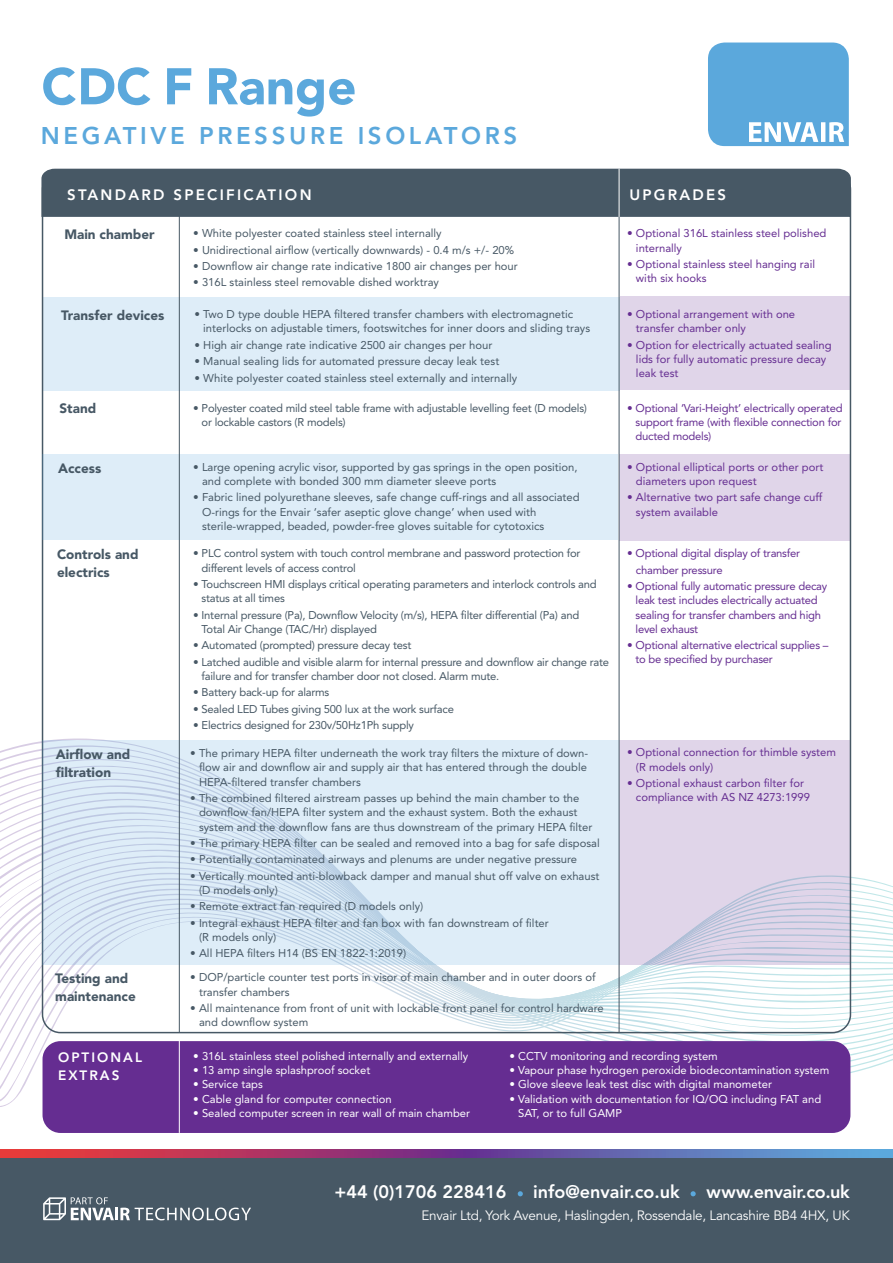
<style>
.page{position:relative;width:893px;height:1263px;background:#fff}
.page>*{position:absolute;margin:0;border:0;box-sizing:border-box;transform-origin:0 0}
.t1{font:900 51px "Avenir";color:#5ba8dc}
.t2{font:800 24px "Avenir";letter-spacing:.15em;color:#5ba8dc}
.t3{font:800 18px "Avenir";color:#fff}
.t4{font:800 18px "Avenir";letter-spacing:-.02em;color:#fff}
.t5{font:800 15px "Avenir";letter-spacing:.15em;color:#fff}
.t6{font:900 13.5px/18px "Avenir";color:#475865}
.t7{font:13.5px "Avenir";letter-spacing:-.02em;color:#fff}
.t8{font:800 13.5px "Avenir";letter-spacing:.15em;color:#fff}
.t9{font:11.25px/14.2px "Avenir";color:#475865}
.t10{font:11.25px/14.2px "Avenir";letter-spacing:-.02em;color:#475865}
.t11{font:11.25px/14.2px "Avenir";color:#652d91}
.t12{font:11.25px/14.2px "Avenir";color:#fff}
.t13{font:11.25px/14.2px "Avenir";letter-spacing:-.02em;color:#652d91}
</style>
<div class="page">
<svg style="left:0;top:850px;width:893px;height:257px"></svg>
<div style="left:43px;top:1041px;width:807px;height:92px;background:#652d91;border-radius:18px"></div>
<div style="left:43px;top:297px;width:577px;height:93px;background:#deedf8"></div>
<div style="left:620px;top:297px;width:230px;height:93px;background:#e0d5e9"></div>
<div style="left:619px;top:454px;width:231px;height:86px;background:#e0d5e9"></div>
<svg style="left:620px;top:740px;width:228px;height:225px;background:#dcd3e7"></svg>
<svg style="left:708px;top:43px;width:141px;height:103px;background:#68afde"></svg>
<div style="left:43px;top:454px;width:575px;height:86px;background:#deedf8"></div>
<svg style="left:41px;top:168px;width:811px;height:50px;background:#4f5f6c"></svg>
<svg style="left:43px;top:740px;width:576px;height:225px;background:#d9e8f4"></svg>
<hr style="left:179px;top:215px;width:1px;height:817px;background:#475865">
<hr style="left:619px;top:217px;width:1px;height:815px;background:#475865">
<hr style="left:619px;top:169px;width:1px;height:48px;background:#fff">
<hr style="left:179px;top:1041px;width:1px;height:92px;background:#fff">
<div style="left:0;top:1157px;width:893px;height:106px;background:#475865"></div>
<svg style="left:0;top:1149px;width:893px;height:9px;background:#8c538a"></svg>
<svg style="left:518px;top:1191px;width:5px;height:5px"></svg>
<svg style="left:691px;top:1191px;width:5px;height:5px"></svg>
<svg style="left:43px;top:1197px;width:208px;height:23px"></svg>
<p class="t1" style="left:41px;top:56px;width:317px">CDC F Range</p>
<p class="t2" style="left:41px;top:122px;width:478px">NEGATIVE PRESSURE ISOLATORS</p>
<p class="t5" style="left:67px;top:186px;width:246px">STANDARD SPECIFICATION</p>
<p class="t5" style="left:629px;top:186px;width:98px">UPGRADES</p>
<p class="t6" style="left:64px;top:225px;width:92px">Main chamber</p>
<p class="t9" style="left:193px;top:226px;width:250px">• White polyester coated stainless steel internally</p>
<p class="t9" style="left:193px;top:243px;width:322px">• Unidirectional airflow (vertically downwards) - 0.4 m/s +/- 20%</p>
<p class="t9" style="left:193px;top:259px;width:326px">• Downflow air change rate indicative 1800 air changes per hour</p>
<p class="t9" style="left:193px;top:275px;width:247px">• 316L stainless steel removable dished worktray</p>
<p class="t11" style="left:636px;top:226px;width:192px;text-indent:-9px">• Optional 316L stainless steel polished internally</p>
<p class="t11" style="left:636px;top:257px;width:181px;text-indent:-9px">• Optional stainless steel hanging rail with six hooks</p>
<p class="t6" style="left:61px;top:306px;width:105px">Transfer devices</p>
<p class="t9" style="left:203px;top:307px;width:388px;text-indent:-9px">• Two D type double HEPA filtered transfer chambers with electromagnetic interlocks on adjustable timers, footswitches for inner doors and sliding trays</p>
<p class="t9" style="left:195px;top:338px;width:299px">• High air change rate indicative 2500 air changes per hour</p>
<p class="t9" style="left:195px;top:354px;width:306px">• Manual sealing lids for automated pressure decay leak test</p>
<p class="t9" style="left:195px;top:370px;width:324px">• White polyester coated stainless steel externally and internally</p>
<p class="t11" style="left:636px;top:307px;width:161px;text-indent:-9px">• Optional arrangement with one transfer chamber only</p>
<p class="t11" style="left:636px;top:338px;width:197px;text-indent:-9px">• Option for electrically actuated sealing lids for fully automatic pressure decay leak test</p>
<p class="t6" style="left:60px;top:400px;width:38px">Stand</p>
<p class="t10" style="left:202px;top:401px;width:387px;text-indent:-8px">• Polyester coated mild steel table frame with adjustable levelling feet (D models) or lockable castors (R models)</p>
<p class="t11" style="left:635px;top:401px;width:209px;text-align:justify;text-indent:-8px">• Optional ‘Vari-Height’ electrically operated support frame (with flexible connection for ducted models)</p>
<p class="t6" style="left:58px;top:459px;width:45px">Access</p>
<p class="t9" style="left:202px;top:460px;width:377px;text-indent:-9px">• Large opening acrylic visor, supported by gas springs in the open position, and complete with bonded 300 mm diameter sleeve ports</p>
<p class="t9" style="left:202px;top:490px;width:379px;text-indent:-9px">• Fabric lined polyurethane sleeves, safe change cuff-rings and all associated<br>O-rings for the Envair ‘safer aseptic glove change’ when used with sterile-wrapped, beaded, powder-free gloves suitable for cytotoxics</p>
<p class="t11" style="left:636px;top:460px;width:189px;text-indent:-9px">• Optional elliptical ports or other port diameters upon request</p>
<p class="t11" style="left:636px;top:490px;width:188px;text-indent:-9px">• Alternative two part safe change cuff system available</p>
<p class="t6" style="left:57px;top:545px;width:83px">Controls and electrics</p>
<p class="t10" style="left:202px;top:546px;width:380px;text-indent:-8px">• PLC control system with touch control membrane and password protection for different levels of access control</p>
<p class="t10" style="left:202px;top:577px;width:397px;text-indent:-8px">• Touchscreen HMI displays critical operating parameters and interlock controls and status at all times</p>
<p class="t10" style="left:202px;top:608px;width:379px;text-indent:-8px">• Internal pressure (Pa), Downflow Velocity (m/s), HEPA filter differential (Pa) and<br>Total Air Change (TAC/Hr) displayed</p>
<p class="t10" style="left:193px;top:638px;width:220px">• Automated (prompted) pressure decay test</p>
<p class="t10" style="left:202px;top:655px;width:409px;text-indent:-8px">• Latched audible and visible alarm for internal pressure and downflow air change rate failure and for transfer chamber door not closed. Alarm mute.</p>
<p class="t10" style="left:193px;top:685px;width:138px">• Battery back-up for alarms</p>
<p class="t10" style="left:193px;top:702px;width:262px">• Sealed LED Tubes giving 500 lux at the work surface</p>
<p class="t10" style="left:193px;top:718px;width:222px">• Electrics designed for 230v/50Hz1Ph supply</p>
<p class="t13" style="left:627px;top:546px;width:174px">• Optional digital display of transfer</p>
<p class="t13" style="left:636px;top:563px;width:88px">chamber pressure</p>
<p class="t13" style="left:635px;top:579px;width:193px;text-indent:-8px">• Optional fully automatic pressure decay leak test includes electrically actuated sealing for transfer chambers and high level exhaust</p>
<p class="t13" style="left:635px;top:638px;width:194px;text-indent:-8px">• Optional alternative electrical supplies – to be specified by purchaser</p>
<p class="t6" style="left:56px;top:745px;width:76px">Airflow and filtration</p>
<p class="t9" style="left:199px;top:746px;width:391px;text-align:justify;text-indent:-9px">• The primary HEPA filter underneath the work tray filters the mixture of down&shy;flow air and downflow air and supply air that has entered through the double HEPA-filtered transfer chambers</p>
<p class="t9" style="left:199px;top:791px;width:395px;text-indent:-9px">• The combined filtered airstream passes up behind the main chamber to the downflow fan/HEPA filter system and the exhaust system. Both the exhaust system and the downflow fans are thus downstream of the primary HEPA filter</p>
<p class="t9" style="left:190px;top:836px;width:411px">• The primary HEPA filter can be sealed and removed into a bag for safe disposal</p>
<p class="t9" style="left:190px;top:852px;width:388px">• Potentially contaminated airways and plenums are under negative pressure</p>
<p class="t9" style="left:199px;top:869px;width:402px;text-indent:-9px">• Vertically mounted anti-blowback damper and manual shut off valve on exhaust (D models only)</p>
<p class="t9" style="left:190px;top:899px;width:235px">• Remote extract fan required (D models only)</p>
<p class="t9" style="left:199px;top:916px;width:351px;text-indent:-9px">• Integral exhaust HEPA filter and fan box with fan downstream of filter (R models only)</p>
<p class="t9" style="left:190px;top:946px;width:217px">• All HEPA filters H14 (BS EN 1822-1:2019)</p>
<p class="t11" style="left:636px;top:745px;width:202px;text-indent:-9px">• Optional connection for thimble system (R models only)</p>
<p class="t11" style="left:636px;top:776px;width:176px;text-indent:-9px">• Optional exhaust carbon filter for compliance with AS NZ 4273:1999</p>
<p class="t6" style="left:55px;top:969px;width:82px">Testing and maintenance</p>
<p class="t9" style="left:199px;top:970px;width:398px;text-indent:-9px">• DOP/particle counter test ports in visor of main chamber and in outer doors of transfer chambers</p>
<p class="t9" style="left:199px;top:1001px;width:406px;text-indent:-9px">• All maintenance from front of unit with lockable front panel for control hardware and downflow system</p>
<p class="t8" style="left:58px;top:1049px;width:85px">OPTIONAL</p>
<p class="t8" style="left:58px;top:1067px;width:63px">EXTRAS</p>
<p class="t12" style="left:193px;top:1049px;width:277px">• 316L stainless steel polished internally and externally</p>
<p class="t12" style="left:193px;top:1063px;width:179px">• 13 amp single splashproof socket</p>
<p class="t12" style="left:193px;top:1077px;width:71px">• Service taps</p>
<p class="t12" style="left:193px;top:1092px;width:200px">• Cable gland for computer connection</p>
<p class="t12" style="left:193px;top:1106px;width:278px">• Sealed computer screen in rear wall of main chamber</p>
<p class="t12" style="left:509px;top:1049px;width:210px">• CCTV monitoring and recording system</p>
<p class="t12" style="left:509px;top:1063px;width:321px">• Vapour phase hydrogen peroxide biodecontamination system</p>
<p class="t12" style="left:509px;top:1077px;width:264px">• Glove sleeve leak test disc with digital manometer</p>
<p class="t12" style="left:518px;top:1092px;width:305px;text-indent:-9px">• Validation with documentation for IQ/OQ including FAT and<br>SAT, or to full GAMP</p>
<p class="t3" style="left:335px;top:1181px;width:173px">+44 (0)1706 228416</p>
<p class="t3" style="left:533px;top:1181px;width:148px">info@envair.co.uk</p>
<p class="t4" style="left:706px;top:1181px;width:145px">www.envair.co.uk</p>
<p class="t7" style="left:421px;top:1208px;width:430px">Envair Ltd, York Avenue, Haslingden, Rossendale, Lancashire BB4 4HX, UK</p>
</div>
